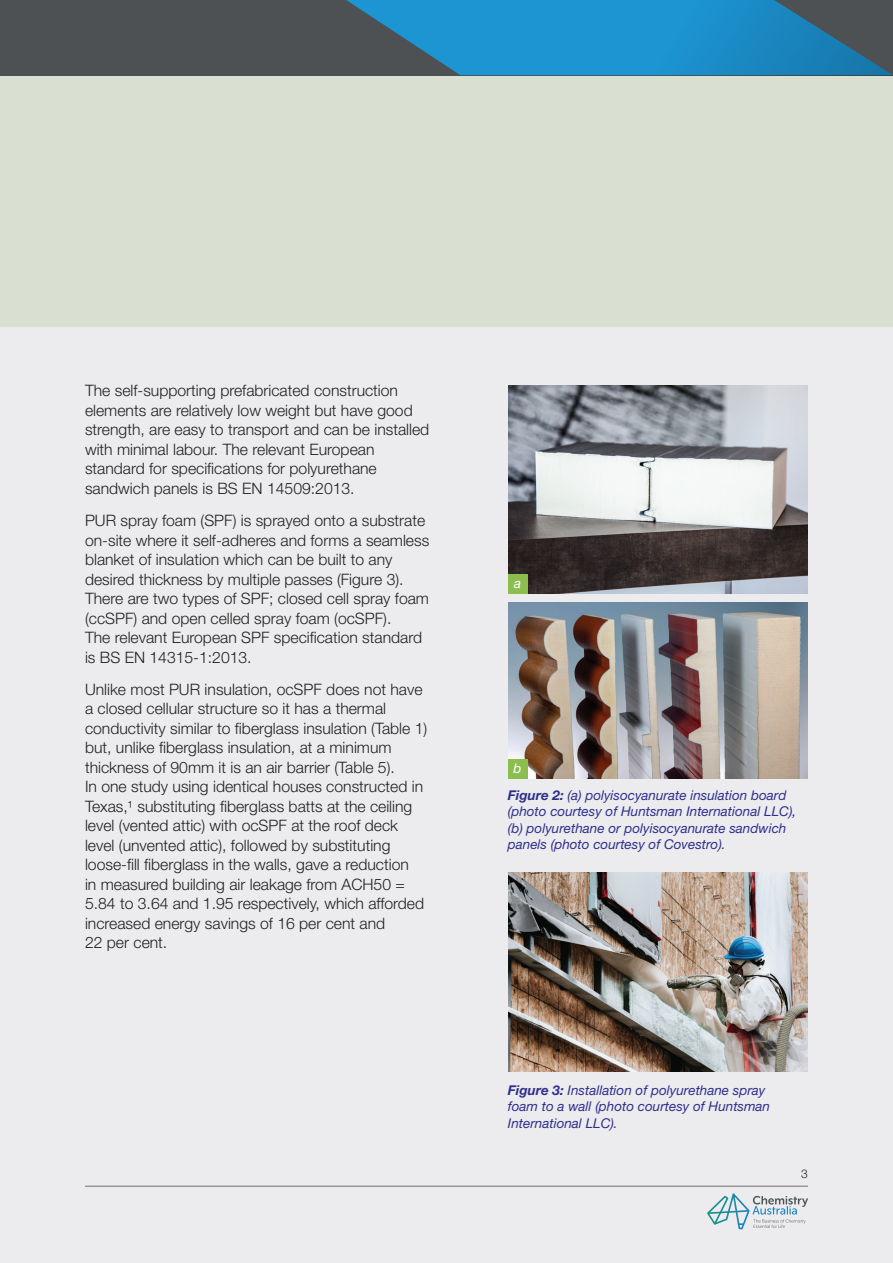
<style>
.page{position:relative;width:893px;height:1263px;background:#ececee}
.page>*{position:absolute;margin:0;border:0;box-sizing:border-box;transform-origin:0 0}
.t1{font:300 15.75px/19.5px "Helvetica Neue LT Std";color:#231f20}
.t2{font:italic 13.5px/16.5px "Helvetica Neue LT Std";color:#2f308d}
.t3{font:italic 13.5px "Helvetica Neue LT Std";color:#fff}
.t4{font:300 12px "Helvetica Neue LT Std";color:#231f20}
.s1{font-weight:700}
</style>
<div class="page">
<div style="left:0;top:43px;width:893px;height:284px;background:#d9e0d1"></div>
<svg style="left:707px;top:1193px;width:101px;height:36px"></svg>
<hr style="left:85px;top:1186px;width:723px;height:1px;background:#6f7272">
<div style="left:0;top:0;width:893px;height:75px;background:#4d5153"></div>
<svg style="left:346px;top:0;width:547px;height:75px"></svg>
<img style="left:509px;top:873px;width:298px;height:198px">
<img style="left:508px;top:385px;width:300px;height:208px">
<img style="left:508px;top:603px;width:300px;height:175px">
<div style="left:508px;top:574px;width:19px;height:19px;background:#8bbe4f"></div>
<div style="left:508px;top:759px;width:19px;height:19px;background:#8bbe4f"></div>
<p class="t1" style="left:85px;top:381px;width:346px">The self-supporting prefabricated construction elements are relatively low weight but have good strength, are easy to transport and can be installed with minimal labour. The relevant European standard for specifications for polyurethane sandwich panels is BS EN 14509:2013.</p>
<p class="t1" style="left:85px;top:510px;width:346px">PUR spray foam (SPF) is sprayed onto a substrate on-site where it self-adheres and forms a seamless blanket of insulation which can be built to any desired thickness by multiple passes (Figure 3).<br>There are two types of SPF; closed cell spray foam (ccSPF) and open celled spray foam (ocSPF).<br>The relevant European SPF specification standard is BS EN 14315-1:2013.</p>
<p class="t1" style="left:85px;top:679px;width:344px">Unlike most PUR insulation, ocSPF does not have a closed cellular structure so it has a thermal conductivity similar to fiberglass insulation (Table 1) but, unlike fiberglass insulation, at a minimum thickness of 90mm it is an air barrier (Table 5).<br>In one study using identical houses constructed in Texas,¹ substituting fiberglass batts at the ceiling level (vented attic) with ocSPF at the roof deck level (unvented attic), followed by substituting loose-fill fiberglass in the walls, gave a reduction<br>in measured building air leakage from ACH50 = 5.84 to 3.64 and 1.95 respectively, which afforded increased energy savings of 16 per cent and<br>22 per cent.</p>
<p class="t3" style="left:514px;top:575px;width:9px">a</p>
<p class="t3" style="left:514px;top:760px;width:10px">b</p>
<p class="t2" style="left:508px;top:787px;width:290px"><span class="s1">Figure 2:</span> (a) polyisocyanurate insulation board (photo courtesy of Huntsman International LLC), (b) polyurethane or polyisocyanurate sandwich panels (photo courtesy of Covestro).</p>
<p class="t2" style="left:508px;top:1081px;width:264px"><span class="s1">Figure 3:</span> Installation of polyurethane spray foam to a wall (photo courtesy of Huntsman<br>International LLC).</p>
<p class="t4" style="left:801px;top:1166px;width:8px">3</p>
</div>
